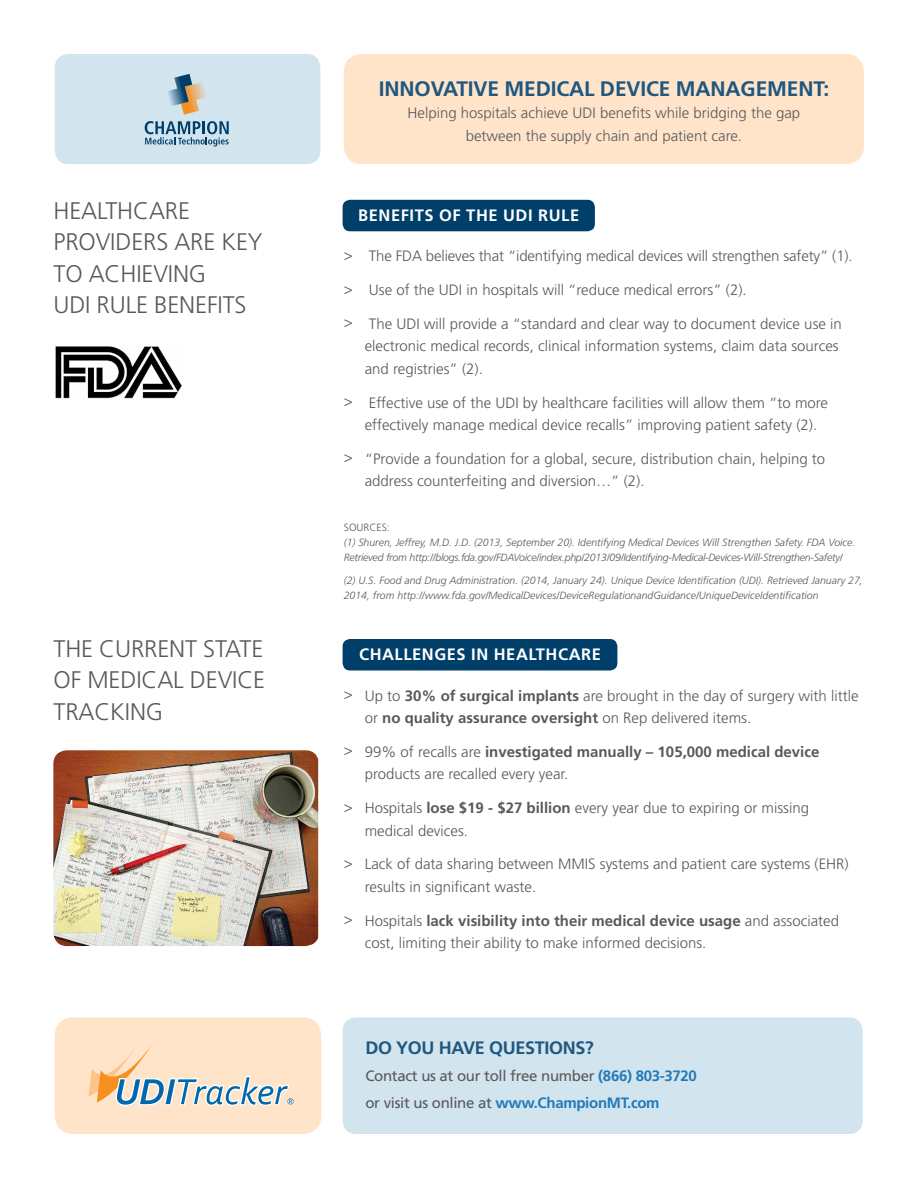
<style>
.page{position:relative;width:918px;height:1188px;background:#fff}
.page>*{position:absolute;margin:0;border:0;box-sizing:border-box;transform-origin:0 0}
.t1{font:300 24px/31.5px "Frutiger CE";letter-spacing:-.005em;color:#58595b}
.t2{font:700 21px "Frutiger CE";letter-spacing:-.005em;color:#1f577f}
.t3{font:700 18px "Frutiger CE";letter-spacing:-.02em;color:#1f577f}
.t4{font:700 16.5px "Frutiger CE";letter-spacing:.035em;color:#fff}
.t5{font:300 15px/22.5px "Frutiger CE";color:#58595b}
.t6{font:15px/27px "Frutiger CE";letter-spacing:-.02em;color:#58595b}
.t7{font:italic 300 10.5px/15px "Frutiger CE";letter-spacing:-.02em;color:#58595b}
.t8{font:italic 300 10.5px/15px "Frutiger CE";color:#58595b}
.t9{font:300 10.5px "Frutiger CE";color:#58595b}
.s1{font-weight:700}
.s2{font-weight:700;color:#227ab8}
</style>
<div class="page">
<div style="left:343px;top:1017px;width:520px;height:117px;background:#d2e4ee;border-radius:14px"></div>
<div style="left:344px;top:54px;width:520px;height:110px;background:#ffe4ca;border-radius:18px"></div>
<div style="left:55px;top:54px;width:265px;height:110px;background:#d2e4ee;border-radius:14px"></div>
<svg style="left:168px;top:74px;width:38px;height:41px"></svg>
<svg style="left:145px;top:121px;width:84px;height:26px"></svg>
<div style="left:55px;top:1017px;width:266px;height:117px;background:#ffe4ca;border-radius:18px"></div>
<div style="left:343px;top:200px;width:252px;height:31px;background:#003f69;border-radius:8px"></div>
<svg style="left:88px;top:1045px;width:206px;height:61px"></svg>
<div style="left:343px;top:639px;width:274px;height:31px;background:#003f69;border-radius:8px"></div>
<img style="left:53px;top:750px;width:265px;height:196px">
<img style="left:55px;top:346px;width:126px;height:53px">
<h2 class="t2" style="left:379px;top:76px;width:452px">INNOVATIVE MEDICAL DEVICE MANAGEMENT:</h2>
<p class="t5" style="left:408px;top:101px;width:394px;text-align:center">Helping hospitals achieve UDI benefits while bridging the gap between the supply chain and patient care.</p>
<h1 class="t1" style="left:54px;top:195px;width:211px">HEALTHCARE<br>PROVIDERS ARE KEY<br>TO ACHIEVING<br>UDI RULE BENEFITS</h1>
<p class="t4" style="left:358px;top:206px;width:223px">BENEFITS OF THE UDI RULE</p>
<p class="t5" style="left:344px;top:245px;width:510px">&gt; The FDA believes that “identifying medical devices will strengthen safety” (1).</p>
<p class="t5" style="left:344px;top:279px;width:405px">&gt; Use of the UDI in hospitals will “reduce medical errors” (2).</p>
<p class="t5" style="left:365px;top:312px;width:479px;text-indent:-21px">&gt; The UDI will provide a “standard and clear way to document device use in electronic medical records, clinical information systems, claim data sources and registries” (2).</p>
<p class="t5" style="left:365px;top:391px;width:465px;text-indent:-21px">&gt; Effective use of the UDI by healthcare facilities will allow them “to more effectively manage medical device recalls” improving patient safety (2).</p>
<p class="t5" style="left:365px;top:447px;width:462px;text-indent:-21px">&gt; “Provide a foundation for a global, secure, distribution chain, helping to address counterfeiting and diversion…” (2).</p>
<p class="t9" style="left:344px;top:522px;width:48px">SOURCES:</p>
<p class="t7" style="left:344px;top:535px;width:513px">(1) Shuren, Jeffrey, M.D. J.D. (2013, September 20). Identifying Medical Devices Will Strengthen Safety. FDA Voice.<br>Retrieved from http://blogs.fda.gov/FDAVoice/index.php/2013/09/Identifying-Medical-Devices-Will-Strengthen-Safety/</p>
<p class="t8" style="left:344px;top:573px;width:521px">(2) U.S. Food and Drug Administration. (2014, January 24). Unique Device Identification (UDI). Retrieved January 27,<br>2014, from http://www.fda.gov/MedicalDevices/DeviceRegulationandGuidance/UniqueDeviceIdentification</p>
<h1 class="t1" style="left:54px;top:633px;width:213px;text-align:justify">THE CURRENT STATE OF MEDICAL DEVICE TRACKING</h1>
<p class="t4" style="left:359px;top:645px;width:243px">CHALLENGES IN HEALTHCARE</p>
<p class="t5" style="left:365px;top:684px;width:495px;text-indent:-21px">&gt; Up to <span class="s1">30% of surgical implants</span> are brought in the day of surgery with little or <span class="s1">no quality assurance oversight</span> on Rep delivered items.</p>
<p class="t5" style="left:365px;top:740px;width:456px;text-indent:-21px">&gt; 99% of recalls are <span class="s1">investigated manually – 105,000 medical device </span>products are recalled every year.</p>
<p class="t5" style="left:365px;top:797px;width:446px;text-indent:-21px">&gt; Hospitals <span class="s1">lose $19 - $27 billion</span> every year due to expiring or missing medical devices.</p>
<p class="t5" style="left:365px;top:853px;width:485px;text-indent:-21px">&gt; Lack of data sharing between MMIS systems and patient care systems (EHR) results in significant waste.</p>
<p class="t5" style="left:365px;top:909px;width:476px;text-indent:-21px">&gt; Hospitals <span class="s1">lack visibility into their medical device usage</span> and associated cost, limiting their ability to make informed decisions.</p>
<p class="t3" style="left:365px;top:1036px;width:230px">DO YOU HAVE QUESTIONS?</p>
<p class="t6" style="left:365px;top:1062px;width:333px">Contact us at our toll free number <span class="s2">(866) 803-3720 </span>or visit us online at <span class="s2">www.ChampionMT.com</span></p>
</div>
